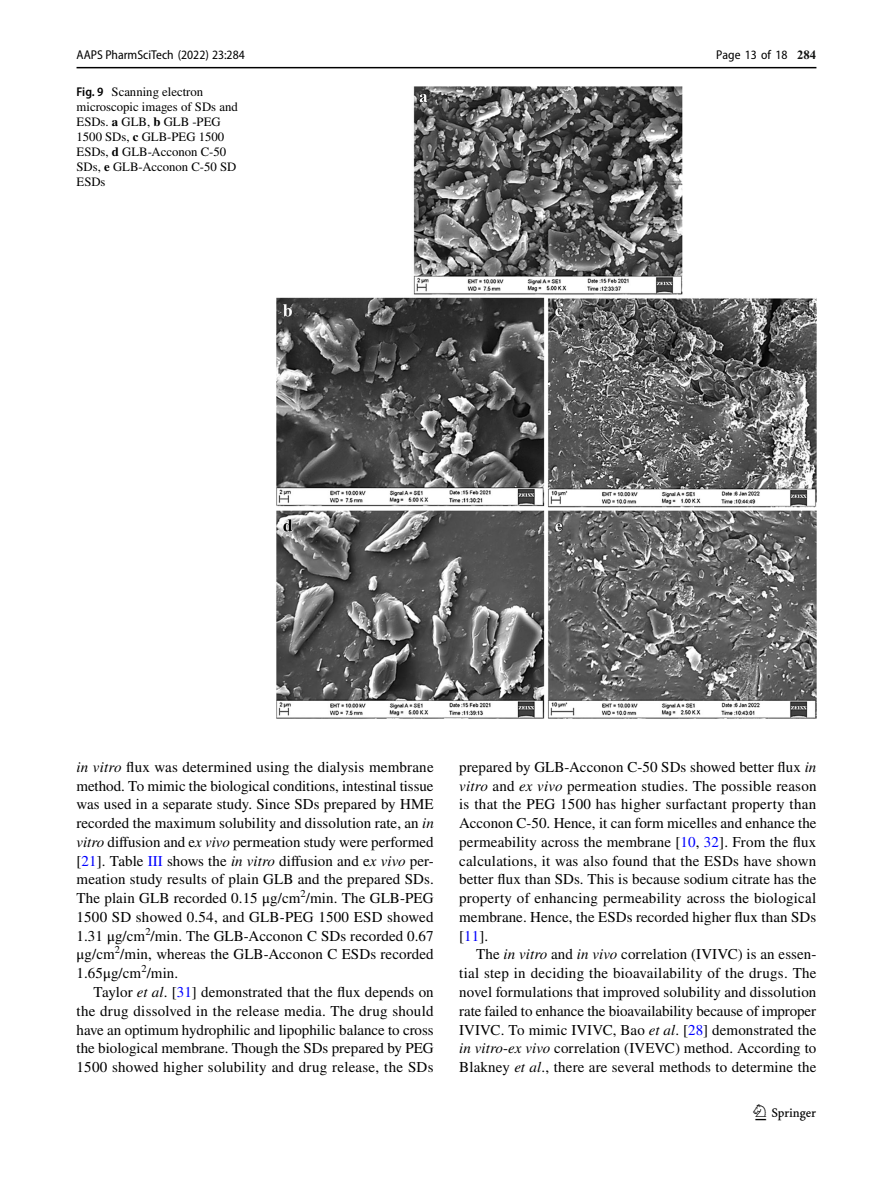
<style>
.page{position:relative;width:893px;height:1187px;background:#fff}
.page>*{position:absolute;margin:0;border:0;box-sizing:border-box;transform-origin:0 0}
.t1{font:22.5px "Springnew Regular 3";color:#000}
.t2{font:15px/18.8px "STIX";letter-spacing:.005em;color:#000;text-align:justify}
.t3{font:12.75px/15px "STIX";color:#000}
.t4{font:semi-condensed 12.75px "Myriad Pro";color:#000}
.s1{font-family:"Myriad Pro";font-weight:600;font-stretch:semi-condensed}
.s2{font-weight:700}
.s3{font-family:"Bqdqgq Adv T Tb 8864 ccf.B";font-stretch:normal;color:#131413}
.s4{font-style:italic}
.s5{color:#00f}
</style>
<div class="page">
<hr style="left:77px;top:67px;width:739px;height:1px;background:#000">
<img style="left:276px;top:87px;width:540px;height:631px">
<p class="t4" style="left:77px;top:48px;width:170px">AAPS PharmSciTech (2022) 23:284</p>
<p class="t3" style="left:77px;top:85px;width:163px"><span class="s1">Fig. 9</span> Scanning electron microscopic images of SDs and<br>ESDs. <span class="s2">a</span> GLB, <span class="s2">b</span> GLB -PEG<br>1500 SDs, <span class="s2">c</span> GLB-PEG 1500<br>ESDs, <span class="s2">d</span> GLB-Acconon C-50<br>SDs, <span class="s2">e</span> GLB-Acconon C-50 SD<br>ESDs</p>
<p class="t4" style="left:716px;top:48px;width:102px">Page 13 of 18 <span class="s3">284</span></p>
<p class="t2" style="left:77px;top:758px;width:359px"><span class="s4">in vitro</span> flux was determined using the dialysis membrane method. To mimic the biological conditions, intestinal tissue was used in a separate study. Since SDs prepared by HME recorded the maximum solubility and dissolution rate, an <span class="s4">in vitro</span> diffusion and e<span class="s4">x vivo</span> permeation study were performed [<span class="s5">21</span>]. Table <span class="s5">III</span> shows the <span class="s4">in vitro</span> diffusion and e<span class="s4">x vivo</span> per&shy;meation study results of plain GLB and the prepared SDs.<br>The plain GLB recorded 0.15 μg/cm<sup>2</sup>/min. The GLB-PEG 1500 SD showed 0.54, and GLB-PEG 1500 ESD showed 1.31 μg/cm<sup>2</sup>/min. The GLB-Acconon C SDs recorded 0.67 μg/cm<sup>2</sup>/min, whereas the GLB-Acconon C ESDs recorded 1.65μg/cm<sup>2</sup>/min.</p>
<p class="t2" style="left:77px;top:983px;width:359px;text-indent:17px">Taylor <span class="s4">et al</span>. [<span class="s5">31</span>] demonstrated that the flux depends on the drug dissolved in the release media. The drug should have an optimum hydrophilic and lipophilic balance to cross the biological membrane. Though the SDs prepared by PEG 1500 showed higher solubility and drug release, the SDs</p>
<p class="t2" style="left:459px;top:758px;width:359px">prepared by GLB-Acconon C-50 SDs showed better flux <span class="s4">in vitro</span> and <span class="s4">ex vivo</span> permeation studies. The possible reason is that the PEG 1500 has higher surfactant property than Acconon C-50. Hence, it can form micelles and enhance the permeability across the membrane [<span class="s5">10</span>, <span class="s5">32</span>]. From the flux calculations, it was also found that the ESDs have shown better flux than SDs. This is because sodium citrate has the property of enhancing permeability across the biological membrane. Hence, the ESDs recorded higher flux than SDs [<span class="s5">11</span>].</p>
<p class="t2" style="left:459px;top:946px;width:359px;text-indent:17px">The <span class="s4">in vitro</span> and <span class="s4">in vivo</span> correlation (IVIVC) is an essen&shy;tial step in deciding the bioavailability of the drugs. The novel formulations that improved solubility and dissolution rate failed to enhance the bioavailability because of improper IVIVC. To mimic IVIVC, Bao <span class="s4">et al</span>. [<span class="s5">28</span>] demonstrated the <span class="s4">in vitro</span>-<span class="s4">ex vivo</span> correlation (IVEVC) method. According to Blakney <span class="s4">et al</span>., there are several methods to determine the</p>
<h1 class="t1" style="left:755px;top:1104px;width:62px">1 3</h1>
</div>
